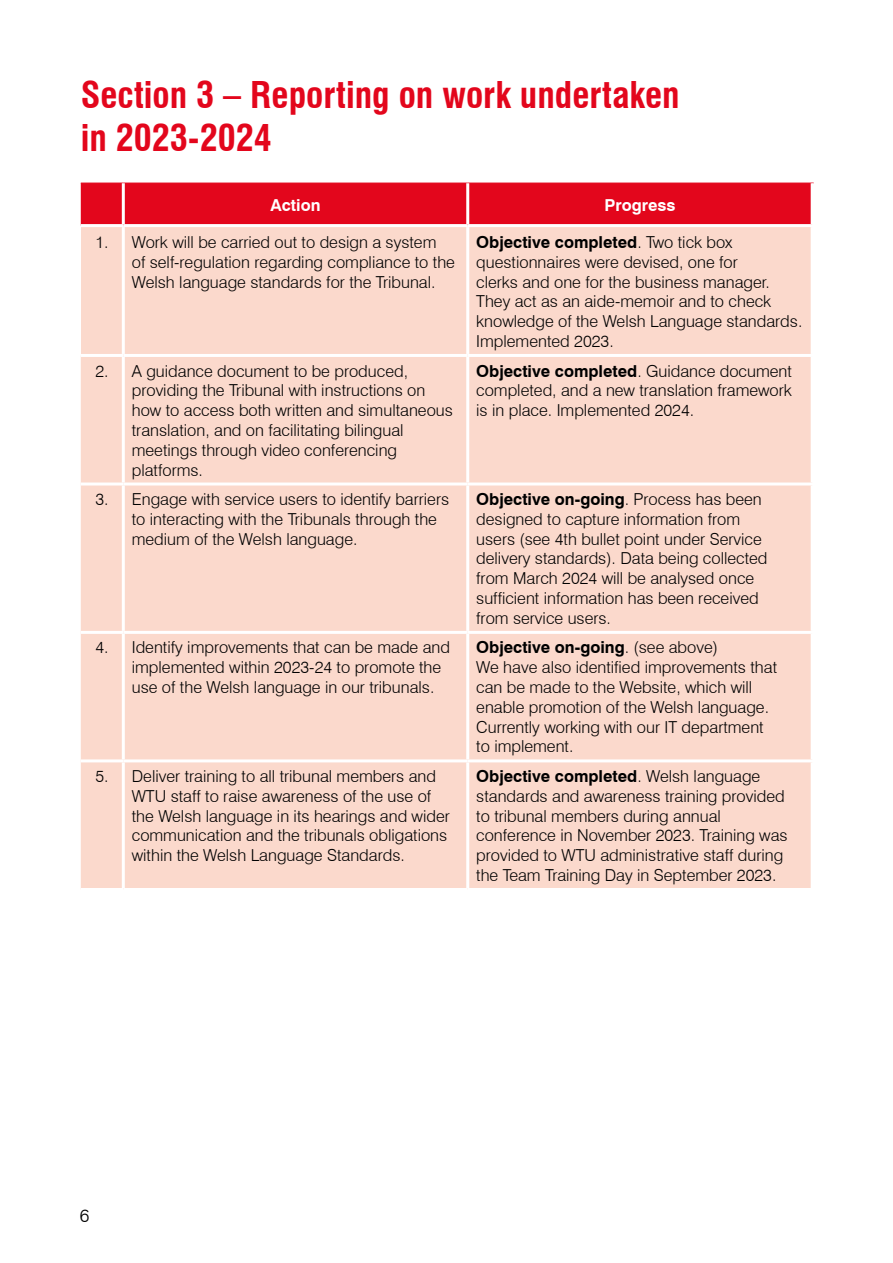
<style>
.page{position:relative;width:893px;height:1263px;background:#fff}
.page>*{position:absolute;margin:0;border:0;box-sizing:border-box;transform-origin:0 0}
.H1_Heading{font:700 condensed 36px/43.2px "Swiss 721 BT";color:#e3061c}
.t1{font:300 18px "Swiss 721 BT";color:#000}
.Table_Text{font:300 16.5px/19.8px "Swiss 721 BT";color:#000}
.Table_Heading_Centred{font:700 16.5px "Swiss 721 BT";color:#fff}
.Table_Text_Centred{font:300 16.5px "Swiss 721 BT";color:#000}
.s1{font-weight:700}
</style>
<div class="page">
<div style="left:81px;top:184px;width:730px;height:40px;background:#e3061c"></div>
<div style="left:81px;top:227px;width:730px;height:661px;background:#fbd9cc"></div>
<hr style="left:81px;top:183px;width:42px;height:1px;background:#e3061c">
<hr style="left:123px;top:183px;width:345px;height:1px;background:#e3061c">
<hr style="left:468px;top:183px;width:346px;height:1px;background:#e3061c">
<hr style="left:122px;top:227px;width:3px;height:127px;background:#fff">
<hr style="left:466px;top:227px;width:3px;height:127px;background:#fff">
<hr style="left:81px;top:354px;width:42px;height:3px;background:#fff">
<hr style="left:123px;top:354px;width:345px;height:3px;background:#fff">
<hr style="left:122px;top:357px;width:3px;height:125px;background:#fff">
<hr style="left:468px;top:354px;width:346px;height:3px;background:#fff">
<hr style="left:466px;top:357px;width:3px;height:125px;background:#fff">
<hr style="left:81px;top:482px;width:42px;height:3px;background:#fff">
<hr style="left:123px;top:482px;width:345px;height:3px;background:#fff">
<hr style="left:122px;top:485px;width:3px;height:146px;background:#fff">
<hr style="left:468px;top:482px;width:346px;height:3px;background:#fff">
<hr style="left:466px;top:485px;width:3px;height:146px;background:#fff">
<hr style="left:81px;top:631px;width:42px;height:3px;background:#fff">
<hr style="left:123px;top:631px;width:345px;height:3px;background:#fff">
<hr style="left:122px;top:634px;width:3px;height:125px;background:#fff">
<hr style="left:468px;top:631px;width:346px;height:3px;background:#fff">
<hr style="left:466px;top:634px;width:3px;height:125px;background:#fff">
<hr style="left:81px;top:759px;width:42px;height:3px;background:#fff">
<hr style="left:123px;top:759px;width:345px;height:3px;background:#fff">
<hr style="left:122px;top:762px;width:3px;height:126px;background:#fff">
<hr style="left:468px;top:759px;width:346px;height:3px;background:#fff">
<hr style="left:466px;top:762px;width:3px;height:126px;background:#fff">
<hr style="left:122px;top:183px;width:3px;height:41px;background:#fff">
<hr style="left:466px;top:183px;width:3px;height:41px;background:#fff">
<hr style="left:811px;top:183px;width:3px;height:41px;background:#fff">
<h1 class="H1_Heading" style="left:81px;top:73px;width:600px">Section 3 – Reporting on work undertaken in 2023-2024</h1>
<p class="Table_Heading_Centred" style="left:270px;top:195px;width:52px">Action</p>
<p class="Table_Heading_Centred" style="left:604px;top:195px;width:73px">Progress</p>
<p class="Table_Text_Centred" style="left:95px;top:232px;width:15px">1.</p>
<p class="Table_Text" style="left:132px;top:232px;width:325px">Work will be carried out to design a system<br>of self-regulation regarding compliance to the<br>Welsh language standards for the Tribunal.</p>
<p class="Table_Text" style="left:476px;top:232px;width:328px"><span class="s1">Objective completed</span>. Two tick box questionnaires were devised, one for<br>clerks and one for the business manager.<br>They act as an aide-memoir and to check knowledge of the Welsh Language standards.<br>Implemented 2023.</p>
<p class="Table_Text_Centred" style="left:95px;top:361px;width:15px">2.</p>
<p class="Table_Text" style="left:132px;top:361px;width:323px">A guidance document to be produced, providing the Tribunal with instructions on how to access both written and simultaneous translation, and on facilitating bilingual meetings through video conferencing platforms.</p>
<p class="Table_Text" style="left:476px;top:361px;width:317px;text-align:justify"><span class="s1">Objective completed</span>. Guidance document completed, and a new translation framework is in place. Implemented 2024.</p>
<p class="Table_Text_Centred" style="left:95px;top:489px;width:15px">3.</p>
<p class="Table_Text" style="left:132px;top:489px;width:319px">Engage with service users to identify barriers to interacting with the Tribunals through the medium of the Welsh language.</p>
<p class="Table_Text" style="left:476px;top:489px;width:293px"><span class="s1">Objective on-going</span>. Process has been designed to capture information from users (see 4th bullet point under Service delivery standards). Data being collected from March 2024 will be analysed once sufficient information has been received from service users.</p>
<p class="Table_Text_Centred" style="left:95px;top:637px;width:15px">4.</p>
<p class="Table_Text" style="left:132px;top:637px;width:320px">Identify improvements that can be made and implemented within 2023-24 to promote the use of the Welsh language in our tribunals.</p>
<p class="Table_Text" style="left:476px;top:637px;width:302px"><span class="s1">Objective on-going</span>. (see above)<br>We have also identified improvements that can be made to the Website, which will enable promotion of the Welsh language.<br>Currently working with our IT department to implement.</p>
<p class="Table_Text_Centred" style="left:95px;top:766px;width:15px">5.</p>
<p class="Table_Text" style="left:132px;top:766px;width:320px">Deliver training to all tribunal members and WTU staff to raise awareness of the use of the Welsh language in its hearings and wider communication and the tribunals obligations within the Welsh Language Standards.</p>
<p class="Table_Text" style="left:476px;top:766px;width:313px"><span class="s1">Objective completed</span>. Welsh language standards and awareness training provided to tribunal members during annual conference in November 2023. Training was provided to WTU administrative staff during the Team Training Day in September 2023.</p>
<p class="t1" style="left:80px;top:1205px;width:11px">6</p>
</div>
